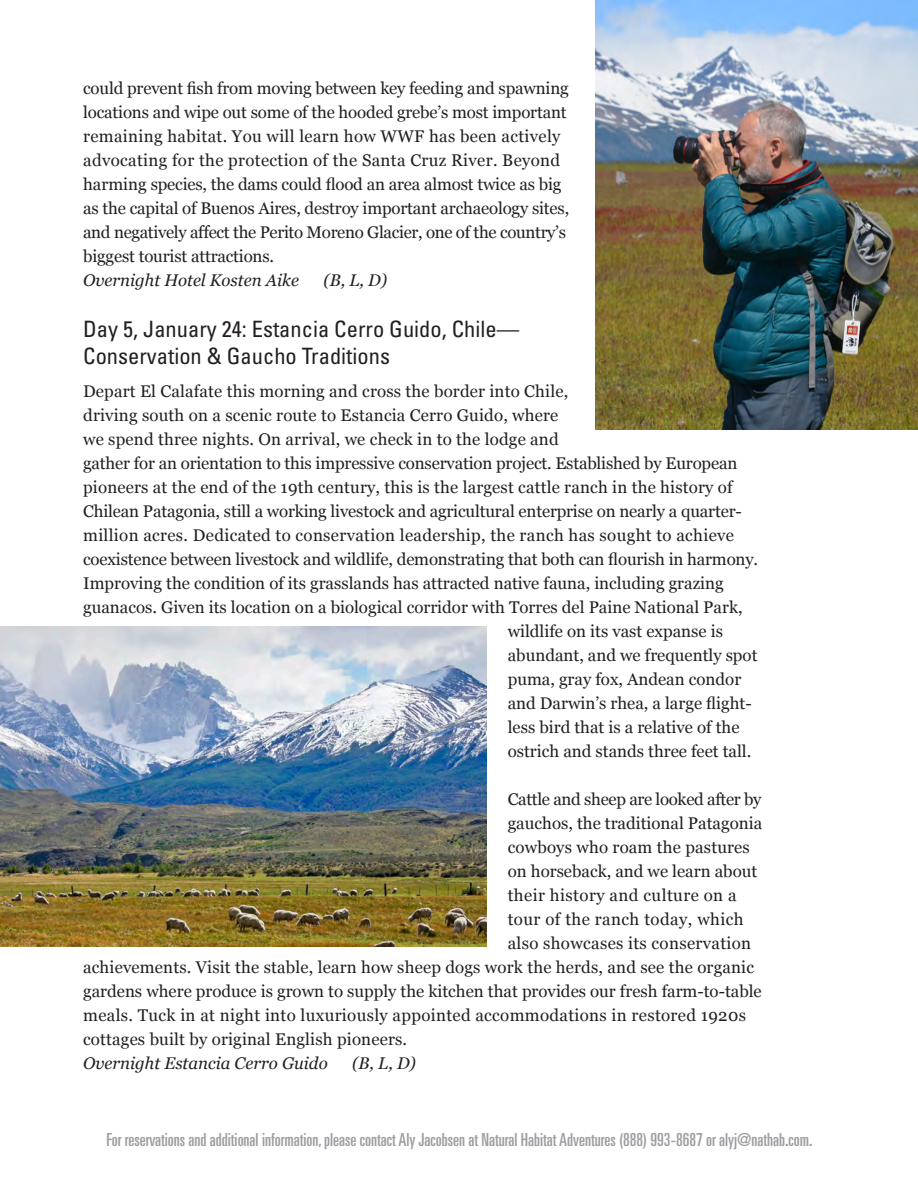
<style>
.page{position:relative;width:918px;height:1188px;background:#fff}
.page>*{position:absolute;margin:0;border:0;box-sizing:border-box;transform-origin:0 0}
.t1{font:condensed 22.5px "Univers";color:#231f20}
.t2{font:ultra-condensed 18px "Univers";color:#9d9fa2}
.t3{font:16.8px/24px "Georgia";color:#231f20}
.t4{font:16.8px "Georgia";letter-spacing:.02em;color:#231f20}
.t5{font:italic 16.8px "Georgia";color:#231f20}
.t6{font:16.8px "Georgia";letter-spacing:.025em;color:#231f20}
</style>
<div class="page">
<img style="left:596px;top:0;width:322px;height:429px">
<img style="left:0;top:626px;width:486px;height:320px">
<p class="t3" style="left:83px;top:75px;width:487px">could prevent fish from moving between key feeding and spawning locations and wipe out some of the hooded grebe’s most important remaining habitat. You will learn how WWF has been actively</p>
<p class="t3" style="left:83px;top:147px;width:488px">advocating for the protection of the Santa Cruz River. Beyond harming species, the dams could flood an area almost twice as big as the capital of Buenos Aires, destroy important archaeology sites, and negatively affect the Perito Moreno Glacier, one of the country’s biggest tourist attractions.</p>
<p class="t5" style="left:83px;top:268px;width:217px">Overnight Hotel Kosten Aike</p>
<p class="t5" style="left:323px;top:268px;width:65px">(B, L, D)</p>
<p class="t1" style="left:83px;top:315px;width:438px">Day 5, January 24: Estancia Cerro Guido, Chile—</p>
<p class="t1" style="left:83px;top:342px;width:308px">Conservation &amp; Gaucho Traditions</p>
<p class="t3" style="left:83px;top:378px;width:656px">Depart El Calafate this morning and cross the border into Chile,<br>driving south on a scenic route to Estancia Cerro Guido, where<br>we spend three nights. On arrival, we check in to the lodge and<br>gather for an orientation to this impressive conservation project. Established by European</p>
<p class="t3" style="left:83px;top:474px;width:651px">pioneers at the end of the 19th century, this is the largest cattle ranch in the history of</p>
<p class="t3" style="left:83px;top:498px;width:660px">Chilean Patagonia, still a working livestock and agricultural enterprise on nearly a quarter-</p>
<p class="t4" style="left:83px;top:523px;width:652px">million acres. Dedicated to conservation leadership, the ranch has sought to achieve</p>
<p class="t3" style="left:83px;top:546px;width:676px">coexistence between livestock and wildlife, demonstrating that both can flourish in harmony.</p>
<p class="t3" style="left:83px;top:570px;width:642px">Improving the condition of its grasslands has attracted native fauna, including grazing</p>
<p class="t3" style="left:83px;top:594px;width:661px">guanacos. Given its location on a biological corridor with Torres del Paine National Park,</p>
<p class="t3" style="left:508px;top:618px;width:217px">wildlife on its vast expanse is</p>
<p class="t3" style="left:508px;top:642px;width:251px">abundant, and we frequently spot</p>
<p class="t3" style="left:508px;top:666px;width:235px">puma, gray fox, Andean condor</p>
<p class="t3" style="left:508px;top:690px;width:245px">and Darwin’s rhea, a large flight-</p>
<p class="t3" style="left:508px;top:714px;width:233px">less bird that is a relative of the</p>
<p class="t3" style="left:508px;top:738px;width:245px">ostrich and stands three feet tall.</p>
<p class="t3" style="left:508px;top:786px;width:256px">Cattle and sheep are looked after by gauchos, the traditional Patagonia cowboys who roam the pastures on horseback, and we learn about their history and culture on a</p>
<p class="t6" style="left:508px;top:907px;width:238px">tour of the ranch today, which</p>
<p class="t4" style="left:508px;top:931px;width:245px">also showcases its conservation</p>
<p class="t3" style="left:83px;top:954px;width:672px">achievements. Visit the stable, learn how sheep dogs work the herds, and see the organic</p>
<p class="t3" style="left:83px;top:978px;width:680px">gardens where produce is grown to supply the kitchen that provides our fresh farm-to-table</p>
<p class="t4" style="left:83px;top:1003px;width:664px">meals. Tuck in at night into luxuriously appointed accommodations in restored 1920s</p>
<p class="t3" style="left:83px;top:1026px;width:326px">cottages built by original English pioneers.</p>
<p class="t5" style="left:83px;top:1051px;width:246px">Overnight Estancia Cerro Guido</p>
<p class="t5" style="left:352px;top:1051px;width:65px">(B, L, D)</p>
<p class="t2" style="left:106px;top:1130px;width:708px">For reservations and additional information, please contact Aly Jacobsen at Natural Habitat Adventures (888) 993-8687 or alyj@nathab.com.</p>
</div>
